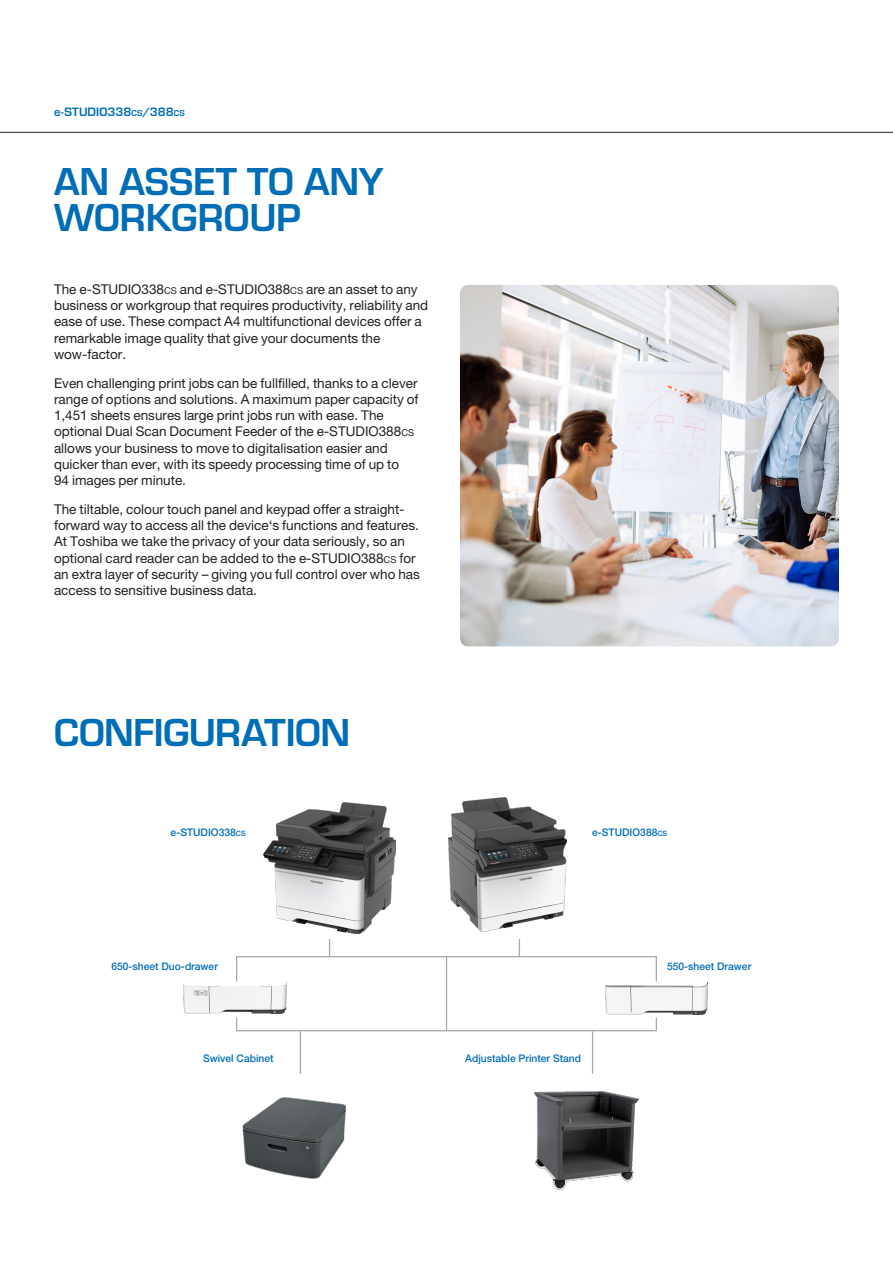
<style>
.page{position:relative;width:893px;height:1263px;background:#fff}
.page>*{position:absolute;margin:0;border:0;box-sizing:border-box;transform-origin:0 0}
.t1{font:600 36px/36px "Eurostile LT Std";color:#006db7}
.t2{font:13.5px/16.2px "Helvetica Neue LT Pro";color:#231f20}
.t3{font:600 11.25px "Eurostile LT Std";letter-spacing:.005em;color:#006db7}
.t4{font:500 10.5px "Helvetica Neue LT Pro";color:#006db7}
.s1{font-size:7.8px}
.s2{font-size:9.45px}
.s3{font-size:7.35px}
</style>
<div class="page">
<hr style="left:0;top:132px;width:893px;height:1px;background:#231f20">
<hr style="left:446px;top:957px;width:1px;height:74px;background:#a8a9ad">
<svg style="left:236px;top:1017px;width:1px;height:13px"></svg>
<hr style="left:300px;top:1031px;width:1px;height:43px;background:#a8a9ad">
<svg style="left:656px;top:1017px;width:1px;height:13px"></svg>
<hr style="left:592px;top:1031px;width:1px;height:43px;background:#a8a9ad">
<svg style="left:236px;top:957px;width:1px;height:24px"></svg>
<svg style="left:656px;top:957px;width:1px;height:24px"></svg>
<svg style="left:329px;top:939px;width:1px;height:17px"></svg>
<hr style="left:236px;top:956px;width:421px;height:1px;background:#a8a9ad">
<hr style="left:236px;top:1030px;width:421px;height:1px;background:#a8a9ad">
<svg style="left:519px;top:939px;width:1px;height:17px"></svg>
<img style="left:263px;top:802px;width:132px;height:131px">
<img style="left:449px;top:798px;width:118px;height:133px">
<img style="left:242px;top:1097px;width:104px;height:82px">
<img style="left:534px;top:1091px;width:105px;height:99px">
<img style="left:184px;top:984px;width:102px;height:30px">
<img style="left:605px;top:983px;width:103px;height:31px">
<img style="left:460px;top:285px;width:379px;height:361px">
<p class="t3" style="left:54px;top:104px;width:132px">e-STUDIO338<span class="s1">CS</span>/388<span class="s1">CS</span></p>
<h1 class="t1" style="left:54px;top:164px;width:331px">AN ASSET TO ANY<br>WORKGROUP</h1>
<p class="t2" style="left:54px;top:281px;width:376px">The e-STUDIO338<span class="s2">CS</span> and e-STUDIO388<span class="s2">CS</span> are an asset to any business or workgroup that requires productivity, reliability and ease of use. These compact A4 multifunctional devices offer a remarkable image quality that give your documents the wow-factor.</p>
<p class="t2" style="left:54px;top:374px;width:366px">Even challenging print jobs can be fullfilled, thanks to a clever range of options and solutions. A maximum paper capacity of 1,451 sheets ensures large print jobs run with ease. The optional Dual Scan Document Feeder of the e-STUDIO388<span class="s2">CS </span>allows your business to move to digitalisation easier and quicker than ever, with its speedy processing time of up to<br>94 images per minute.</p>
<p class="t2" style="left:54px;top:501px;width:367px">The tiltable, colour touch panel and keypad offer a straight&shy;forward way to access all the device‘s functions and features.<br>At Toshiba we take the privacy of your data seriously, so an optional card reader can be added to the e-STUDIO388<span class="s2">CS</span> for an extra layer of security – giving you full control over who has access to sensitive business data.</p>
<h1 class="t1" style="left:54px;top:714px;width:298px">CONFIGURATION</h1>
<p class="t4" style="left:171px;top:826px;width:77px">e-STUDIO338<span class="s3">CS</span></p>
<p class="t4" style="left:592px;top:826px;width:77px">e-STUDIO388<span class="s3">CS</span></p>
<p class="t4" style="left:111px;top:960px;width:108px">650-sheet Duo-drawer</p>
<p class="t4" style="left:203px;top:1052px;width:72px">Swivel Cabinet</p>
<p class="t4" style="left:465px;top:1052px;width:117px">Adjustable Printer Stand</p>
<p class="t4" style="left:667px;top:960px;width:86px">550-sheet Drawer</p>
</div>
